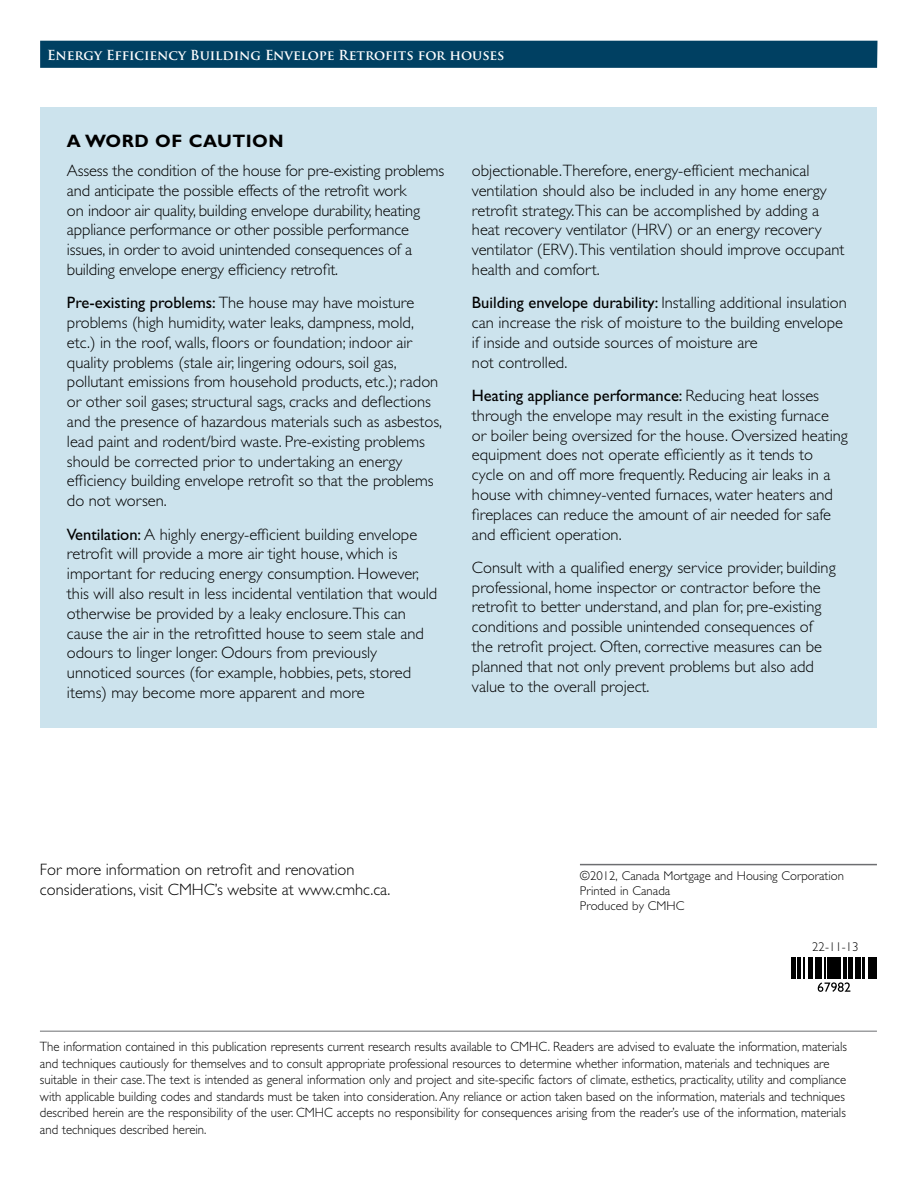
<style>
.page{position:relative;width:918px;height:1188px;background:#fff}
.page>*{position:absolute;margin:0;border:0;box-sizing:border-box;transform-origin:0 0}
.t1{font:700 18px "Gill Sans Std";letter-spacing:.025em;color:#000}
.Sidebar_text{font:300 16.5px/19.8px "Gill Sans Std";color:#000}
.Disclaimer{font:300 13.5px/16.5px "Gill Sans Std";color:#000;scale:.95 1}
.t2{font:700 13.5px "Trajan Pro";letter-spacing:-.005em;color:#fff}
.Copyright_top{font:300 12.75px "Gill Sans Std";color:#000}
.copyright{font:300 12.75px "Gill Sans Std";color:#000}
.s1{font-weight:400}
</style>
<div class="page">
<div style="left:40px;top:41px;width:838px;height:27px;background:#004062"></div>
<div style="left:40px;top:108px;width:837px;height:620px;background:#cce3ed"></div>
<hr style="left:40px;top:1031px;width:837px;height:1px;background:#6d6e71">
<hr style="left:580px;top:864px;width:297px;height:1px;background:#6d6e71">
<hr style="left:791px;top:957px;width:3px;height:21px;background:#000">
<svg style="left:795px;top:957px;width:1px;height:21px"></svg>
<hr style="left:798px;top:957px;width:3px;height:21px;background:#000">
<svg style="left:803px;top:957px;width:7px;height:21px"></svg>
<hr style="left:811px;top:957px;width:2px;height:21px;background:#000">
<hr style="left:815px;top:957px;width:4px;height:21px;background:#000">
<hr style="left:857px;top:957px;width:3px;height:21px;background:#000">
<hr style="left:863px;top:957px;width:2px;height:21px;background:#000">
<hr style="left:868px;top:957px;width:3px;height:21px;background:#000">
<svg style="left:872px;top:957px;width:1px;height:21px"></svg>
<hr style="left:874px;top:957px;width:3px;height:21px;background:#000">
<svg style="left:818px;top:957px;width:38px;height:35px"></svg>
<p class="t2" style="left:47px;top:47px;width:459px">Energy Efficiency Building Envelope Retrofits for houses</p>
<h4 class="t1" style="left:67px;top:130px;width:218px">A WORD OF CAUTION</h4>
<p class="Sidebar_text" style="left:67px;top:161px;width:379px">Assess the condition of the house for pre-existing problems and anticipate the possible effects of the retrofit work<br>on indoor air quality, building envelope durability, heating appliance performance or other possible performance issues, in order to avoid unintended consequences of a building envelope energy efficiency retrofit.</p>
<p class="Sidebar_text" style="left:67px;top:293px;width:377px"><span class="s1">Pre-existing problems:</span> The house may have moisture problems (high humidity, water leaks, dampness, mold, etc.) in the roof, walls, floors or foundation; indoor air quality problems (stale air, lingering odours, soil gas, pollutant emissions from household products, etc.); radon or other soil gases; structural sags, cracks and deflections and the presence of hazardous materials such as asbestos, lead paint and rodent/bird waste. Pre-existing problems should be corrected prior to undertaking an energy efficiency building envelope retrofit so that the problems do not worsen.</p>
<p class="Sidebar_text" style="left:67px;top:524px;width:372px"><span class="s1">Ventilation:</span> A highly energy-efficient building envelope retrofit will provide a more air tight house, which is important for reducing energy consumption. However, this will also result in less incidental ventilation that would otherwise be provided by a leaky enclosure.This can cause the air in the retrofitted house to seem stale and odours to linger longer. Odours from previously unnoticed sources (for example, hobbies, pets, stored items) may become more apparent and more</p>
<p class="Sidebar_text" style="left:472px;top:161px;width:374px">objectionable.Therefore, energy-efficient mechanical ventilation should also be included in any home energy retrofit strategy.This can be accomplished by adding a heat recovery ventilator (HRV) or an energy recovery ventilator (ERV).This ventilation should improve occupant health and comfort.</p>
<p class="Sidebar_text" style="left:472px;top:293px;width:377px"><span class="s1">Building envelope durability:</span> Installing additional insulation can increase the risk of moisture to the building envelope if inside and outside sources of moisture are<br>not controlled.</p>
<p class="Sidebar_text" style="left:472px;top:386px;width:378px"><span class="s1">Heating appliance performance:</span> Reducing heat losses through the envelope may result in the existing furnace<br>or boiler being oversized for the house. Oversized heating equipment does not operate efficiently as it tends to cycle on and off more frequently. Reducing air leaks in a house with chimney-vented furnaces, water heaters and fireplaces can reduce the amount of air needed for safe and efficient operation.</p>
<p class="Sidebar_text" style="left:472px;top:558px;width:365px">Consult with a qualified energy service provider, building professional, home inspector or contractor before the retrofit to better understand, and plan for, pre-existing conditions and possible unintended consequences of the retrofit project. Often, corrective measures can be planned that not only prevent problems but also add value to the overall project.</p>
<p class="Sidebar_text" style="left:40px;top:860px;width:352px">For more information on retrofit and renovation considerations, visit CMHC’s website at www.cmhc.ca.</p>
<h1 class="Copyright_top" style="left:580px;top:868px;width:266px">©2012, Canada Mortgage and Housing Corporation</h1>
<p class="copyright" style="left:580px;top:883px;width:92px">Printed in Canada</p>
<p class="copyright" style="left:580px;top:899px;width:106px">Produced by CMHC</p>
<p class="Copyright_top" style="left:812px;top:940px;width:48px">22-11-13</p>
<p class="Disclaimer" style="left:40px;top:1038px;width:851px">The information contained in this publication represents current research results available to CMHC. Readers are advised to evaluate the information, materials and techniques cautiously for themselves and to consult appropriate professional resources to determine whether information, materials and techniques are suitable in their case. The text is intended as general information only and project and site-specific factors of climate, esthetics, practicality, utility and compliance with applicable building codes and standards must be taken into consideration. Any reliance or action taken based on the information, materials and techniques described herein are the responsibility of the user. CMHC accepts no responsibility for consequences arising from the reader’s use of the information, materials and techniques described herein.</p>
</div>
